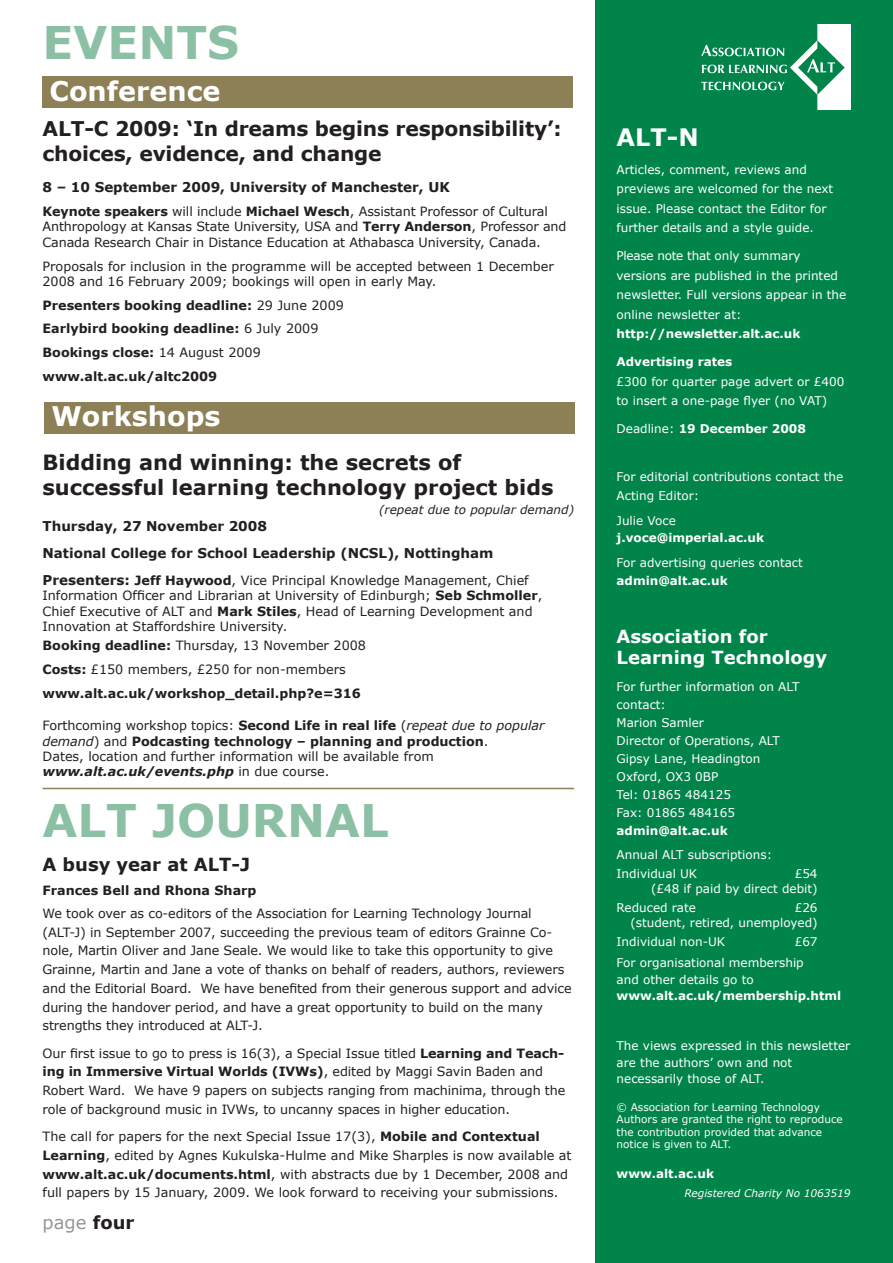
<style>
.page{position:relative;width:893px;height:1263px;background:#fff}
.page>*{position:absolute;margin:0;border:0;box-sizing:border-box;transform-origin:0 0}
.t1{font:700 45px "Verdana";color:#8cc0a5}
.headline{font:700 27px "Verdana";color:#fff}
.body_Text{font:700 24px "Verdana";color:#fff}
.event_title{font:700 21px/25.2px "Verdana";color:#231f20}
.event_title-2{font:700 20.25px/25.2px "Verdana";letter-spacing:-.01em;color:#231f20}
.body_Text-2{font:700 18px/21.6px "Verdana";color:#fff}
.subhead{font:700 18px "Verdana";color:#231f20}
.subhead-2{font:18px "Verdana";color:#939598}
.events_subhead{font:700 13.5px "Verdana";color:#231f20}
.event_title-3{font:700 13.5px "Verdana";color:#231f20}
.body_Text-3{font:12.75px/18.8px "Verdana";letter-spacing:-.01em;color:#231f20}
.events{font:12.75px/15.3px "Verdana";color:#231f20}
.events_subhead-2{font:12.75px/15.3px "Verdana";color:#231f20}
.events-2{font:700 12.75px "Verdana";color:#231f20}
.Author2{font:700 12.75px "Verdana";color:#231f20}
.body_Text-4{font:12px/19.5px "Verdana";color:#fff}
.body_Text-5{font:700 12px/16.5px "Verdana";color:#fff}
.event_title-4{font:italic 12px "Verdana";color:#231f20}
.t2{font:10.5px/12.6px "Verdana";color:#fff}
.t3{font:italic 10.5px "Verdana";color:#fff}
.s1{font-weight:700}
.s2{font-weight:400}
.s3{font-weight:700;font-size:13.5px}
.s4{font-style:italic}
.s5{font-weight:700;font-style:italic}
.s6{font-weight:700;color:#231f20}
</style>
<div class="page">
<div style="left:595px;top:0;width:298px;height:1263px;background:#00844a"></div>
<img style="left:702px;top:24px;width:148px;height:86px">
<div style="left:43px;top:76px;width:530px;height:31px;background:#8d7f56"></div>
<div style="left:44px;top:402px;width:530px;height:31px;background:#8d7f56"></div>
<hr style="left:43px;top:788px;width:531px;height:1px;background:#8d7f56">
<p class="t1" style="left:43px;top:14px;width:33px">events</p>
<p class="headline" style="left:50px;top:74px;width:173px">Conference</p>
<p class="event_title-2" style="left:43px;top:115px;width:521px">ALT-C 2009: ‘In dreams begins responsibility’: choices, evidence, and change</p>
<p class="events_subhead" style="left:43px;top:179px;width:409px">8 – 10 September 2009, University of Manchester, UK</p>
<p class="events" style="left:43px;top:203px;width:525px"><span class="s1">Keynote speakers</span> will include <span class="s1">Michael Wesch</span>, Assistant Professor of Cultural<br>Anthropology at Kansas State University, USA and <span class="s1">Terry Anderson</span>, Professor and<br>Canada Research Chair in Distance Education at Athabasca University, Canada.</p>
<p class="events" style="left:43px;top:258px;width:513px">Proposals for inclusion in the programme will be accepted between 1 December<br>2008 and 16 February 2009; bookings will open in early May.</p>
<p class="events-2" style="left:43px;top:297px;width:303px">Presenters booking deadline: <span class="s2">29 June 2009</span></p>
<p class="events-2" style="left:43px;top:321px;width:277px">Earlybird booking deadline: <span class="s2">6 July 2009</span></p>
<p class="events-2" style="left:43px;top:344px;width:220px">Bookings close: <span class="s2">14 August 2009</span></p>
<p class="events-2" style="left:43px;top:368px;width:176px">www.alt.ac.uk/altc2009</p>
<p class="headline" style="left:51px;top:399px;width:171px">Workshops</p>
<p class="event_title" style="left:43px;top:449px;width:513px">Bidding and winning: the secrets of successful learning technology project bids</p>
<p class="event_title-4" style="left:379px;top:502px;width:196px">(repeat due to popular demand)</p>
<p class="event_title-3" style="left:43px;top:517px;width:226px">Thursday, 27 November 2008</p>
<p class="events_subhead" style="left:43px;top:544px;width:452px">National College for School Leadership (NCSL), Nottingham</p>
<p class="events_subhead-2" style="left:43px;top:572px;width:501px"><span class="s3">Presenters:</span> <span class="s1">Jeff Haywood</span>, Vice Principal Knowledge Management, Chief Information Officer and Librarian at University of Edinburgh; <span class="s1">Seb Schmoller</span>, Chief Executive of ALT and <span class="s1">Mark Stiles</span>, Head of Learning Development and Innovation at Staffordshire University.</p>
<p class="events" style="left:43px;top:638px;width:325px"><span class="s1">Booking deadline:</span> Thursday, 13 November 2008</p>
<p class="events" style="left:43px;top:661px;width:305px"><span class="s1">Costs:</span> £150 members, £250 for non-members</p>
<p class="events-2" style="left:43px;top:685px;width:320px">www.alt.ac.uk/workshop_detail.php?e=316</p>
<p class="events" style="left:43px;top:718px;width:503px">Forthcoming workshop topics: <span class="s1">Second Life in real life</span> (<span class="s4">repeat due to popular demand</span>) and <span class="s1">Podcasting technology – planning and production</span>.<br>Dates, location and further information will be available from <span class="s5">www.alt.ac.uk/events.php</span> in due course.</p>
<p class="t1" style="left:43px;top:792px;width:171px">ALT Journal</p>
<p class="subhead" style="left:43px;top:853px;width:209px">A busy year at ALT-J</p>
<p class="Author2" style="left:43px;top:882px;width:215px">Frances Bell and Rhona Sharp</p>
<p class="body_Text-3" style="left:43px;top:903px;width:531px">We took over as co-editors of the Association for Learning Technology Journal (ALT-J) in September 2007, succeeding the previous team of editors Grainne Co&shy;nole, Martin Oliver and Jane Seale. We would like to take this opportunity to give Grainne, Martin and Jane a vote of thanks on behalf of readers, authors, reviewers and the Editorial Board. We have benefited from their generous support and advice during the handover period, and have a great opportunity to build on the many strengths they introduced at ALT-J.</p>
<p class="body_Text-3" style="left:43px;top:1043px;width:524px">Our first issue to go to press is 16(3), a Special Issue titled <span class="s1">Learning and Teach&shy;ing in Immersive Virtual Worlds (IVWs)</span>, edited by Maggi Savin Baden and Robert Ward. We have 9 papers on subjects ranging from machinima, through the role of background music in IVWs, to uncanny spaces in higher education.</p>
<p class="body_Text-3" style="left:43px;top:1126px;width:531px">The call for papers for the next Special Issue 17(3), <span class="s1">Mobile and Contextual Learning</span>, edited by Agnes Kukulska-Hulme and Mike Sharples is now available at <span class="s1">www.alt.ac.uk/documents.html</span>, with abstracts due by 1 December, 2008 and full papers by 15 January, 2009. We look forward to receiving your submissions.</p>
<p class="subhead-2" style="left:43px;top:1211px;width:94px">page <span class="s6">four</span></p>
<p class="body_Text" style="left:617px;top:122px;width:84px">ALT-N</p>
<p class="body_Text-4" style="left:617px;top:159px;width:218px">Articles, comment, reviews and previews are welcomed for the next issue. Please contact the Editor for further details and a style guide.</p>
<p class="body_Text-4" style="left:617px;top:246px;width:231px">Please note that only summary versions are published in the printed newsletter. Full versions appear in the online newsletter at: <span class="s1">http://newsletter.alt.ac.uk</span></p>
<p class="body_Text-4" style="left:617px;top:352px;width:229px"><span class="s1">Advertising rates<br></span>£300 for quarter page advert or £400 to insert a one-page flyer (no VAT)</p>
<p class="body_Text-5" style="left:617px;top:420px;width:191px"><span class="s2">Deadline:</span> 19 December 2008</p>
<p class="body_Text-4" style="left:617px;top:466px;width:228px">For editorial contributions contact the<br>Acting Editor:</p>
<p class="body_Text-5" style="left:617px;top:512px;width:149px"><span class="s2">Julie Voce </span>j.voce@imperial.ac.uk</p>
<p class="body_Text-4" style="left:617px;top:553px;width:188px;line-height:18px">For advertising queries contact <span class="s1">admin@alt.ac.uk</span></p>
<p class="body_Text-2" style="left:617px;top:625px;width:212px">Association for<br>Learning Technology</p>
<p class="body_Text-4" style="left:617px;top:677px;width:184px;line-height:18px">For further information on ALT contact:<br>Marion Samler<br>Director of Operations, ALT<br>Gipsy Lane, Headington<br>Oxford, OX3 0BP<br>Tel: 01865 484125<br>Fax: 01865 484165 <span class="s1">admin@alt.ac.uk</span></p>
<p class="body_Text-4" style="left:617px;top:844px;width:157px">Annual ALT subscriptions:</p>
<p class="body_Text-4" style="left:617px;top:863px;width:82px">Individual UK</p>
<p class="body_Text-4" style="left:651px;top:865px;width:168px;line-height:15px;text-align:right">£54<br>(£48 if paid by direct debit)</p>
<p class="body_Text-4" style="left:617px;top:897px;width:81px">Reduced rate</p>
<p class="body_Text-4" style="left:630px;top:900px;width:189px;line-height:15px;text-align:right">£26<br>(student, retired, unemployed)</p>
<p class="body_Text-4" style="left:617px;top:932px;width:110px">Individual non-UK</p>
<p class="body_Text-4" style="left:795px;top:932px;width:24px">£67</p>
<p class="body_Text-4" style="left:617px;top:954px;width:226px;line-height:16.5px">For organisational membership<br>and other details go to <span class="s1">www.alt.ac.uk/membership.html</span></p>
<p class="body_Text-4" style="left:617px;top:1037px;width:235px;line-height:16.5px">The views expressed in this newsletter are the authors’ own and not necessarily those of ALT.</p>
<p class="t2" style="left:617px;top:1100px;width:228px">© Association for Learning Technology Authors are granted the right to reproduce the contribution provided that advance notice is given to ALT.</p>
<p class="body_Text-5" style="left:617px;top:1164px;width:99px">www.alt.ac.uk</p>
<p class="t3" style="left:684px;top:1186px;width:168px">Registered Charity No 1063519</p>
</div>
